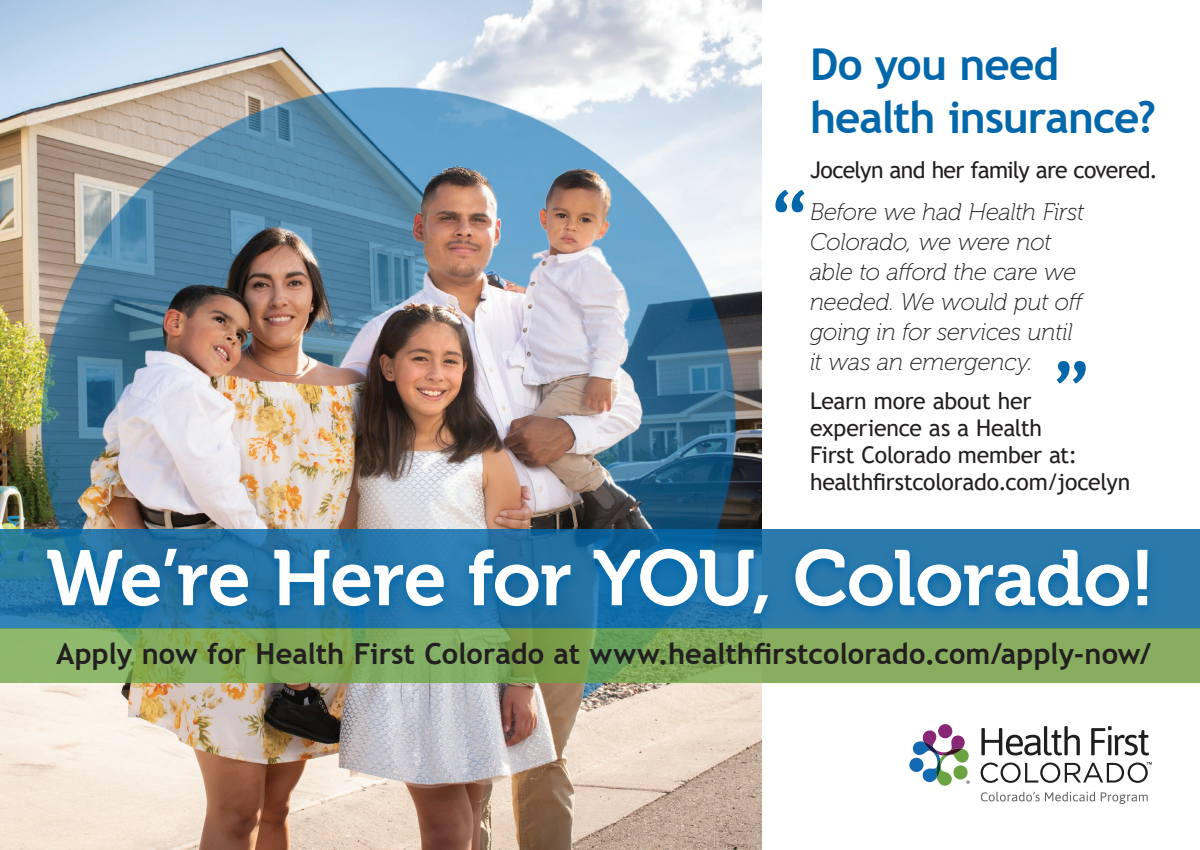
<style>
.page{position:relative;width:1200px;height:850px;background:#fff}
.page>*{position:absolute;margin:0;border:0;box-sizing:border-box;transform-origin:0 0}
.t1{font:78px "Museo 700";letter-spacing:-.02em;color:#fff}
.t2{font:700 72px "Trebuchet MS";color:#0067aa}
.t3{font:700 44px/52.8px "Trebuchet MS";letter-spacing:-.02em;color:#0067aa}
.t4{font:700 29px "Trebuchet MS";letter-spacing:-.005em;color:#231f20}
.t5{font:italic 24px/30px "Museo 100";letter-spacing:-.01em;color:#231f20}
.t6{font:23px/27px "Trebuchet MS";letter-spacing:-.02em;color:#231f20}
</style>
<div class="page">
<img style="left:0;top:0;width:762px;height:850px">
<svg style="left:0;top:529px;width:1200px;height:100px;fill:#2c7aac"></svg>
<svg style="left:0;top:629px;width:1200px;height:54px;fill:#88ad5e"></svg>
<svg style="left:37px;top:542px;width:1121px;height:86px"></svg>
<svg style="left:981px;top:726px;width:99px;height:30px"></svg>
<svg style="left:1091px;top:726px;width:58px;height:30px"></svg>
<svg style="left:981px;top:792px;width:114px;height:9px"></svg>
<svg style="left:1101px;top:792px;width:47px;height:12px"></svg>
<svg style="left:981px;top:762px;width:171px;height:21px"></svg>
<svg style="left:909px;top:724px;width:61px;height:62px"></svg>
<h3 class="t3" style="left:810px;top:38px;width:347px">Do you need health insurance?</h3>
<p class="t6" style="left:810px;top:156px;width:349px">Jocelyn and her family are covered.</p>
<p class="t5" style="left:810px;top:197px;width:276px">Before we had Health First<br>Colorado, we were not able to afford the care we needed. We would put off going in for services until it was an emergency.</p>
<p class="t6" style="left:810px;top:387px;width:322px">Learn more about her experience as a Health<br>First Colorado member at: healthfirstcolorado.com/jocelyn</p>
<h2 class="t2" style="left:768px;top:172px;width:44px">“</h2>
<h2 class="t2" style="left:1050px;top:344px;width:44px">”</h2>
<h1 class="t1" style="left:46px;top:535px;width:1111px">We’re Here for YOU, Colorado!</h1>
<p class="t4" style="left:56px;top:636px;width:1097px">Apply now for Health First Colorado at www.healthfirstcolorado.com/apply-now/</p>
</div>
